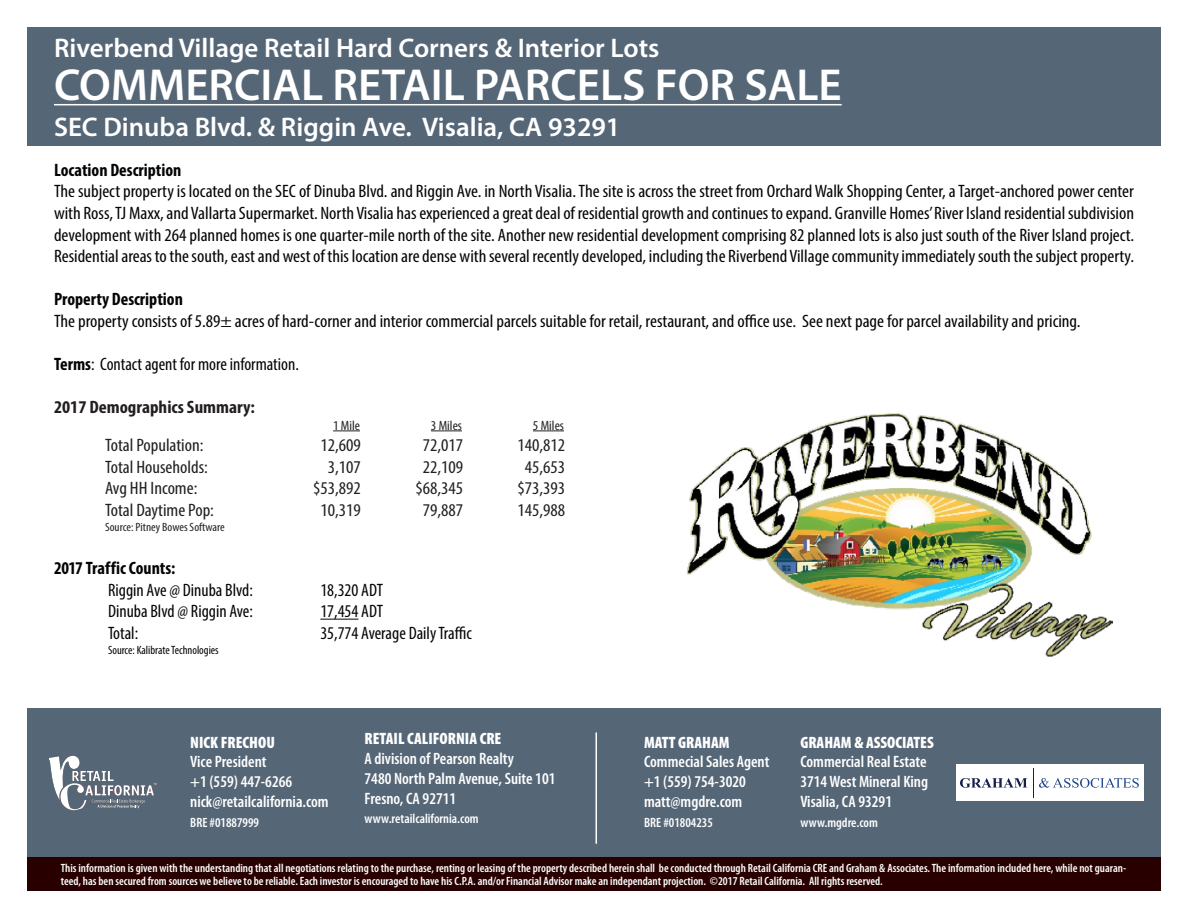
<style>
.page{position:relative;width:1188px;height:918px;background:#fff}
.page>*{position:absolute;margin:0;border:0;box-sizing:border-box;transform-origin:0 0}
.t1{font:600 45px "Myriad Pro";color:#fff}
.t2{font:600 27px "Myriad Pro";color:#fff}
.t3{font:condensed 18px/21.6px "Myriad Pro";color:#040503;text-align:justify;scale:1.06 1}
.t4{font:condensed 18px "Myriad Pro";color:#231f20;scale:1.06 1}
.t5{font:condensed 18px "Myriad Pro";color:#040503}
.t6{font:700 condensed 18px "Myriad Pro";color:#040503}
.t7{font:700 condensed 18px "Myriad Pro";color:#231f20;scale:1.06 1}
.t8{font:600 condensed 16.5px/19.8px "Myriad Pro";color:#fff}
.t9{font:900 condensed 16.5px "Myriad Pro";color:#fff}
.t10{font:600 condensed 13.5px "Myriad Pro";color:#fff}
.t11{font:condensed 13.5px "Myriad Pro";color:#231f20;scale:1.06 1}
.t12{font:600 condensed 12px/13.5px "Myriad Pro";color:#fff}
.t13{font:condensed 12px "Myriad Pro";color:#040503}
.t14{font:condensed 12px "Myriad Pro";color:#231f20;scale:1.06 1}
.s1{font-weight:700}
</style>
<div class="page">
<div style="left:27px;top:709px;width:1134px;height:148px;background:#567"></div>
<div style="left:27px;top:857px;width:1134px;height:34px;background:#280000"></div>
<div style="left:27px;top:27px;width:1134px;height:118px;background:#567"></div>
<hr style="left:54px;top:104px;width:788px;height:1px;background:#fff">
<svg style="left:49px;top:756px;width:108px;height:54px"></svg>
<hr style="left:596px;top:733px;width:1px;height:111px;background:#fff">
<div style="left:956px;top:765px;width:187px;height:36px;background:#fff"></div>
<svg style="left:960px;top:778px;width:67px;height:10px"></svg>
<svg style="left:1033px;top:768px;width:106px;height:29px"></svg>
<svg style="left:333px;top:431px;width:27px;height:1px"></svg>
<hr style="left:431px;top:431px;width:31px;height:1px;background:#231f20">
<hr style="left:533px;top:431px;width:31px;height:1px;background:#231f20">
<hr style="left:320px;top:619px;width:38px;height:1px;background:#040503">
<img style="left:687px;top:414px;width:425px;height:242px">
<h2 class="t2" style="left:54px;top:30px;width:607px">Riverbend Village Retail Hard Corners &amp; Interior Lots</h2>
<h1 class="t1" style="left:54px;top:56px;width:789px">COMMERCIAL RETAIL PARCELS FOR SALE</h1>
<h2 class="t2" style="left:54px;top:110px;width:568px">SEC Dinuba Blvd. &amp; Riggin Ave. Visalia, CA 93291</h2>
<p class="t6" style="left:54px;top:158px;width:129px">Location Description</p>
<p class="t3" style="left:54px;top:180px;width:1021px">The subject property is located on the SEC of Dinuba Blvd. and Riggin Ave. in North Visalia. The site is across the street from Orchard Walk Shopping Center, a Target-anchored power center with Ross, TJ Maxx, and Vallarta Supermarket. North Visalia has experienced a great deal of residential growth and continues to expand. Granville Homes’ River Island residential subdivision development with 264 planned homes is one quarter-mile north of the site. Another new residential development comprising 82 planned lots is also just south of the River Island project.<br>Residential areas to the south, east and west of this location are dense with several recently developed, including the Riverbend Village community immediately south the subject property.</p>
<p class="t6" style="left:54px;top:288px;width:130px">Property Description</p>
<p class="t3" style="left:54px;top:310px;width:970px">The property consists of 5.89± acres of hard-corner and interior commercial parcels suitable for retail, restaurant, and office use. See next page for parcel availability and pricing.</p>
<p class="t5" style="left:54px;top:353px;width:246px"><span class="s1">Terms</span>: Contact agent for more information.</p>
<p class="t7" style="left:54px;top:396px;width:191px">2017 Demographics Summary:</p>
<p class="t11" style="left:333px;top:417px;width:27px">1 Mile</p>
<p class="t11" style="left:431px;top:417px;width:31px">3 Miles</p>
<p class="t11" style="left:533px;top:417px;width:31px">5 Miles</p>
<p class="t4" style="left:105px;top:434px;width:94px">Total Population:</p>
<p class="t4" style="left:320px;top:434px;width:40px">12,609</p>
<p class="t4" style="left:423px;top:434px;width:40px">72,017</p>
<p class="t4" style="left:518px;top:434px;width:46px">140,812</p>
<p class="t4" style="left:105px;top:456px;width:98px">Total Households:</p>
<p class="t4" style="left:328px;top:456px;width:33px">3,107</p>
<p class="t4" style="left:423px;top:456px;width:40px">22,109</p>
<p class="t4" style="left:525px;top:456px;width:40px">45,653</p>
<p class="t4" style="left:105px;top:478px;width:89px">Avg HH Income:</p>
<p class="t4" style="left:313px;top:478px;width:46px">$53,892</p>
<p class="t4" style="left:415px;top:478px;width:46px">$68,345</p>
<p class="t4" style="left:518px;top:478px;width:46px">$73,393</p>
<p class="t4" style="left:105px;top:499px;width:104px">Total Daytime Pop:</p>
<p class="t4" style="left:320px;top:499px;width:40px">10,319</p>
<p class="t4" style="left:423px;top:499px;width:40px">79,887</p>
<p class="t4" style="left:518px;top:499px;width:46px">145,988</p>
<p class="t14" style="left:105px;top:520px;width:114px">Source: Pitney Bowes Software</p>
<p class="t6" style="left:54px;top:557px;width:123px">2017 Traffic Counts:</p>
<p class="t5" style="left:108px;top:579px;width:146px">Riggin Ave @ Dinuba Blvd:</p>
<p class="t5" style="left:320px;top:579px;width:64px">18,320 ADT</p>
<p class="t5" style="left:108px;top:601px;width:146px">Dinuba Blvd @ Riggin Ave:</p>
<p class="t5" style="left:320px;top:601px;width:64px">17,454 ADT</p>
<p class="t5" style="left:108px;top:622px;width:32px">Total:</p>
<p class="t5" style="left:320px;top:622px;width:153px">35,774 Average Daily Traffic</p>
<p class="t13" style="left:108px;top:643px;width:112px">Source: Kalibrate Technologies</p>
<p class="t9" style="left:365px;top:728px;width:138px">RETAIL CALIFORNIA CRE</p>
<p class="t8" style="left:365px;top:748px;width:192px">A division of Pearson Realty<br>7480 North Palm Avenue, Suite 101<br>Fresno, CA 92711</p>
<p class="t10" style="left:365px;top:811px;width:116px">www.retailcalifornia.com</p>
<p class="t9" style="left:800px;top:732px;width:135px">GRAHAM &amp; ASSOCIATES</p>
<p class="t8" style="left:800px;top:752px;width:129px;text-align:justify">Commercial Real Estate 3714 West Mineral King Visalia, CA 93291</p>
<p class="t10" style="left:800px;top:814px;width:79px">www.mgdre.com</p>
<p class="t12" style="left:61px;top:861px;width:1067px">This information is given with the understanding that all negotiations relating to the purchase, renting or leasing of the property described herein shall be conducted through Retail California CRE and Graham &amp; Associates. The information included here, while not guaran&shy;teed, has ben secured from sources we believe to be reliable. Each investor is encouraged to have his C.P.A. and/or Financial Advisor make an independant projection. ©2017 Retail California. All rights reserved.</p>
<p class="t9" style="left:190px;top:732px;width:86px">NICK FRECHOU</p>
<p class="t8" style="left:190px;top:752px;width:140px">Vice President<br>+1 (559) 447-6266 nick@retailcalifornia.com</p>
<p class="t10" style="left:190px;top:814px;width:70px">BRE #01887999</p>
<p class="t9" style="left:644px;top:732px;width:87px">MATT GRAHAM</p>
<p class="t8" style="left:644px;top:752px;width:127px">Commecial Sales Agent +1 (559) 754-3020 matt@mgdre.com</p>
<p class="t10" style="left:644px;top:814px;width:70px">BRE #01804235</p>
</div>
